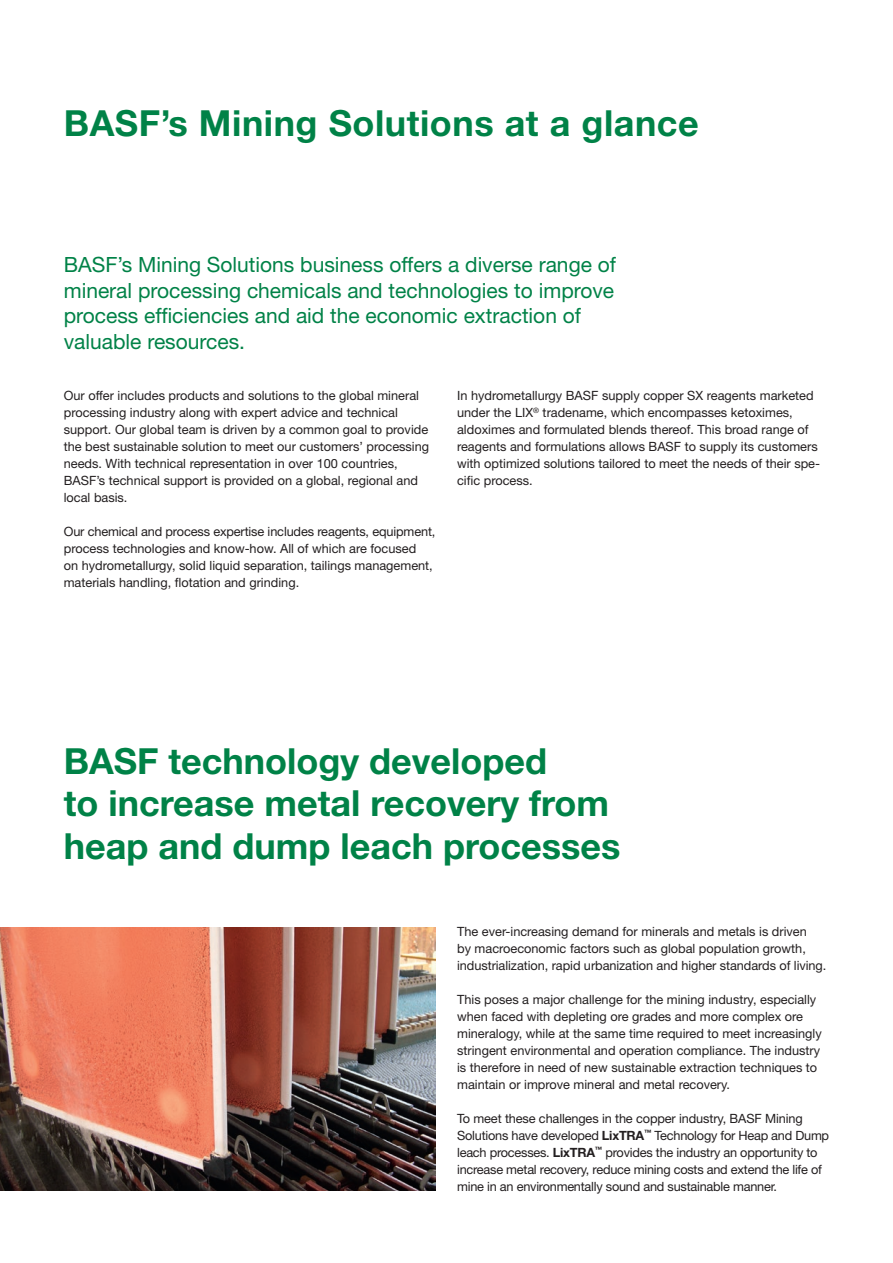
<style>
.page{position:relative;width:893px;height:1263px;background:#fff}
.page>*{position:absolute;margin:0;border:0;box-sizing:border-box;transform-origin:0 0}
.Innen_Headline{font:700 36px/42.5px "Helvetica Neue LT Std";color:#008247}
.Innen_Einleitung{font:21px/25.5px "Helvetica Neue LT Std";color:#008247}
.Copy{font:12.75px/17px "Helvetica Neue LT Std";color:#231f20}
.Copy-2{font:12.75px/17px "Helvetica Neue LT Std";letter-spacing:-.02em;color:#231f20}
.s1{font-weight:700}
</style>
<div class="page">
<img style="left:0;top:927px;width:436px;height:263px">
<p class="Innen_Headline" style="left:64px;top:101px;width:636px">BASF’s Mining Solutions at a glance</p>
<p class="Innen_Einleitung" style="left:64px;top:252px;width:554px">BASF’s Mining Solutions business offers a diverse range of mineral processing chemicals and technologies to improve process efficiencies and aid the economic extraction of valuable resources.</p>
<p class="Copy" style="left:64px;top:387px;width:367px">Our offer includes products and solutions to the global mineral processing industry along with expert advice and technical support. Our global team is driven by a common goal to provide the best sustainable solution to meet our customers’ processing needs. With technical representation in over 100 countries, BASF’s technical support is provided on a global, regional and local basis.</p>
<p class="Copy" style="left:64px;top:523px;width:373px">Our chemical and process expertise includes reagents, equipment, process technologies and know-how. All of which are focused<br>on hydrometallurgy, solid liquid separation, tailings management, materials handling, flotation and grinding.</p>
<p class="Copy" style="left:457px;top:387px;width:364px">In hydrometallurgy BASF supply copper SX reagents marketed under the LIX<sup>®</sup> tradename, which encompasses ketoximes, aldoximes and formulated blends thereof. This broad range of reagents and formulations allows BASF to supply its customers with optimized solutions tailored to meet the needs of their spe&shy;cific process.</p>
<p class="Innen_Headline" style="left:64px;top:739px;width:558px">BASF technology developed<br>to increase metal recovery from heap and dump leach processes</p>
<p class="Copy" style="left:457px;top:922px;width:371px">The ever-increasing demand for minerals and metals is driven<br>by macroeconomic factors such as global population growth, industrialization, rapid urbanization and higher standards of living.</p>
<p class="Copy" style="left:457px;top:990px;width:366px">This poses a major challenge for the mining industry, especially when faced with depleting ore grades and more complex ore mineralogy, while at the same time required to meet increasingly stringent environmental and operation compliance. The industry is therefore in need of new sustainable extraction techniques to maintain or improve mineral and metal recovery.</p>
<p class="Copy-2" style="left:457px;top:1109px;width:374px">To meet these challenges in the copper industry, BASF Mining Solutions have developed <span class="s1">LixTRA</span><sup>™</sup> Technology for Heap and Dump leach processes. <span class="s1">LixTRA</span><sup>™</sup> provides the industry an opportunity to increase metal recovery, reduce mining costs and extend the life of mine in an environmentally sound and sustainable manner.</p>
</div>
